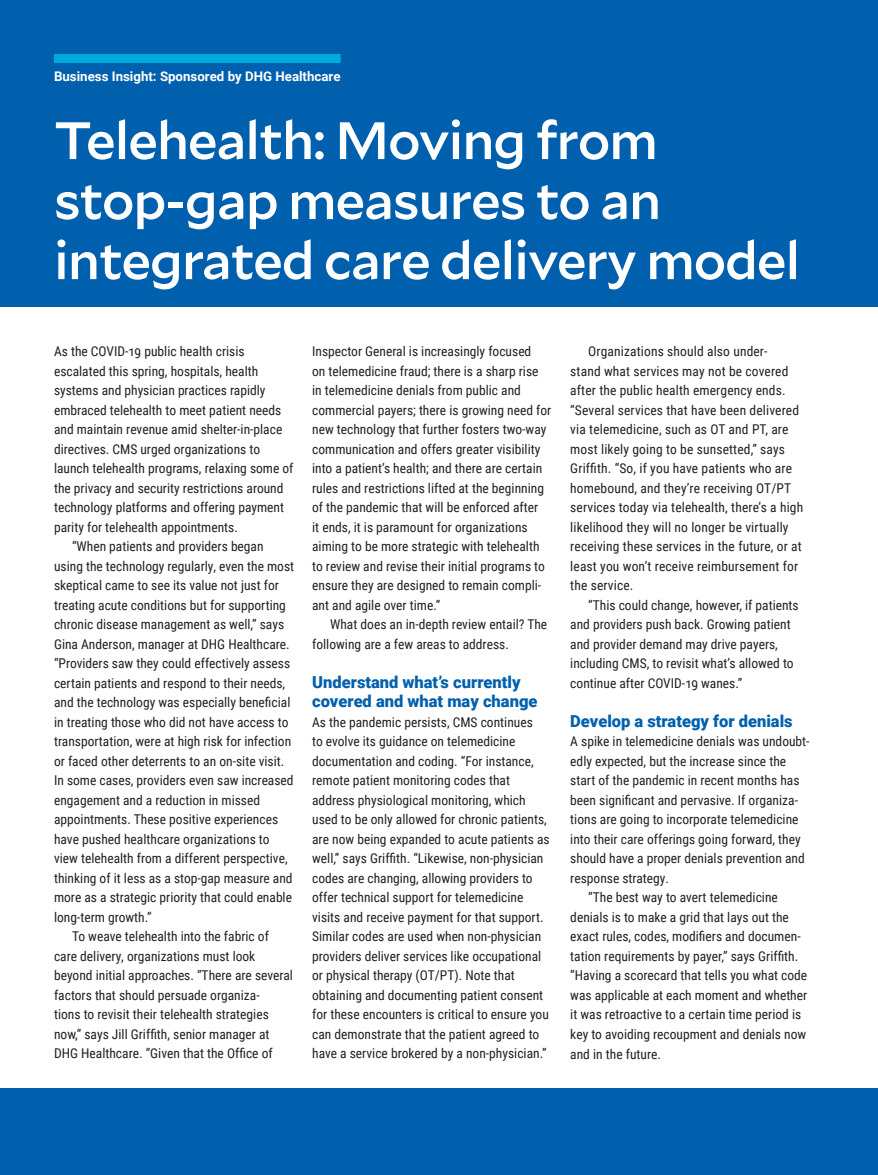
<style>
.page{position:relative;width:878px;height:1175px;background:#fff}
.page>*{position:absolute;margin:0;border:0;box-sizing:border-box;transform-origin:0 0}
.t1{font:500 52.5px/60px "Mallory";letter-spacing:-.02em;color:#fff}
.t2{font:900 16.5px/19.5px "Roboto";color:#0160ae}
.t3{font:13.5px/19.5px "Roboto Condensed";color:#231f20}
.t4{font:700 13.2px "Roboto";color:#fff}
</style>
<div class="page">
<hr style="left:877px;top:1088px;width:1px;height:86px;background:#0160ae">
<div style="left:0;top:1088px;width:877px;height:86px;background:#0160ae"></div>
<div style="left:0;top:0;width:878px;height:306px;background:#0160ae"></div>
<div style="left:54px;top:54px;width:286px;height:9px;background:#0ad"></div>
<p class="t4" style="left:54px;top:67px;width:288px">Business Insight: Sponsored by DHG Healthcare</p>
<h1 class="t1" style="left:54px;top:108px;width:747px">Telehealth: Moving from stop-gap measures to an integrated care delivery model</h1>
<p class="t3" style="left:54px;top:341px;width:192px">As the COVID-19 public health crisis</p>
<p class="t3" style="left:54px;top:361px;width:206px">escalated this spring, hospitals, health</p>
<p class="t3" style="left:54px;top:380px;width:213px">systems and physician practices rapidly</p>
<p class="t3" style="left:54px;top:400px;width:229px">embraced telehealth to meet patient needs</p>
<p class="t3" style="left:54px;top:419px;width:230px">and maintain revenue amid shelter-in-place</p>
<p class="t3" style="left:54px;top:439px;width:208px">directives. CMS urged organizations to</p>
<p class="t3" style="left:54px;top:458px;width:241px">launch telehealth programs, relaxing some of</p>
<p class="t3" style="left:54px;top:478px;width:231px">the privacy and security restrictions around</p>
<p class="t3" style="left:54px;top:497px;width:231px">technology platforms and offering payment</p>
<p class="t3" style="left:54px;top:517px;width:185px">parity for telehealth appointments.</p>
<p class="t3" style="left:72px;top:536px;width:193px">“When patients and providers began</p>
<p class="t3" style="left:54px;top:556px;width:241px">using the technology regularly, even the most</p>
<p class="t3" style="left:54px;top:575px;width:226px">skeptical came to see its value not just for</p>
<p class="t3" style="left:54px;top:595px;width:233px">treating acute conditions but for supporting</p>
<p class="t3" style="left:54px;top:614px;width:232px">chronic disease management as well,” says</p>
<p class="t3" style="left:54px;top:634px;width:237px">Gina Anderson, manager at DHG Healthcare.</p>
<p class="t3" style="left:54px;top:653px;width:238px">“Providers saw they could effectively assess</p>
<p class="t3" style="left:54px;top:672px;width:233px">certain patients and respond to their needs,</p>
<p class="t3" style="left:54px;top:692px;width:238px">and the technology was especially beneficial</p>
<p class="t3" style="left:54px;top:711px;width:236px">in treating those who did not have access to</p>
<p class="t3" style="left:54px;top:731px;width:239px">transportation, were at high risk for infection</p>
<p class="t3" style="left:54px;top:750px;width:232px">or faced other deterrents to an on-site visit.</p>
<p class="t3" style="left:54px;top:770px;width:241px">In some cases, providers even saw increased</p>
<p class="t3" style="left:54px;top:789px;width:208px">engagement and a reduction in missed</p>
<p class="t3" style="left:54px;top:809px;width:226px">appointments. These positive experiences</p>
<p class="t3" style="left:54px;top:828px;width:217px">have pushed healthcare organizations to</p>
<p class="t3" style="left:54px;top:848px;width:235px">view telehealth from a different perspective,</p>
<p class="t3" style="left:54px;top:867px;width:240px">thinking of it less as a stop-gap measure and</p>
<p class="t3" style="left:54px;top:887px;width:239px">more as a strategic priority that could enable</p>
<p class="t3" style="left:54px;top:906px;width:99px">long-term growth.”</p>
<p class="t3" style="left:72px;top:926px;width:198px">To weave telehealth into the fabric of</p>
<p class="t3" style="left:54px;top:945px;width:203px">care delivery, organizations must look</p>
<p class="t3" style="left:54px;top:965px;width:240px">beyond initial approaches. “There are several</p>
<p class="t3" style="left:54px;top:984px;width:207px">factors that should persuade organiza-</p>
<p class="t3" style="left:54px;top:1004px;width:216px">tions to revisit their telehealth strategies</p>
<p class="t3" style="left:54px;top:1023px;width:217px">now,” says Jill Griffith, senior manager at</p>
<p class="t3" style="left:54px;top:1043px;width:220px">DHG Healthcare. “Given that the Office of</p>
<p class="t3" style="left:312px;top:341px;width:241px">Inspector General is increasingly focused<br>on telemedicine fraud; there is a sharp rise in telemedicine denials from public and commercial payers; there is growing need for new technology that further fosters two-way communication and offers greater visibility into a patient’s health; and there are certain rules and restrictions lifted at the beginning of the pandemic that will be enforced after<br>it ends, it is paramount for organizations aiming to be more strategic with telehealth to review and revise their initial programs to ensure they are designed to remain compli&shy;ant and agile over time.”</p>
<p class="t3" style="left:312px;top:614px;width:237px;text-indent:18px">What does an in-depth review entail? The following are a few areas to address.</p>
<p class="t2" style="left:312px;top:671px;width:227px">Understand what’s currently covered and what may change</p>
<p class="t3" style="left:312px;top:712px;width:239px">As the pandemic persists, CMS continues<br>to evolve its guidance on telemedicine documentation and coding. “For instance, remote patient monitoring codes that address physiological monitoring, which used to be only allowed for chronic patients, are now being expanded to acute patients as well,” says Griffith. “Likewise, non-physician codes are changing, allowing providers to offer technical support for telemedicine visits and receive payment for that support.<br>Similar codes are used when non-physician providers deliver services like occupational or physical therapy (OT/PT). Note that obtaining and documenting patient consent for these encounters is critical to ensure you can demonstrate that the patient agreed to have a service brokered by a non-physician.”</p>
<p class="t3" style="left:570px;top:341px;width:234px;text-indent:18px">Organizations should also under-<br>stand what services may not be covered after the public health emergency ends. “Several services that have been delivered via telemedicine, such as OT and PT, are most likely going to be sunsetted,” says Griffith. “So, if you have patients who are homebound, and they’re receiving OT/PT services today via telehealth, there’s a high likelihood they will no longer be virtually receiving these services in the future, or at least you won’t receive reimbursement for the service.</p>
<p class="t3" style="left:570px;top:594px;width:230px;text-indent:18px">“This could change, however, if patients and providers push back. Growing patient and provider demand may drive payers, including CMS, to revisit what’s allowed to continue after COVID-19 wanes.”</p>
<p class="t2" style="left:570px;top:710px;width:224px">Develop a strategy for denials</p>
<p class="t3" style="left:570px;top:731px;width:241px">A spike in telemedicine denials was undoubt-</p>
<p class="t3" style="left:570px;top:751px;width:217px">edly expected, but the increase since the</p>
<p class="t3" style="left:570px;top:770px;width:231px">start of the pandemic in recent months has</p>
<p class="t3" style="left:570px;top:790px;width:229px">been significant and pervasive. If organiza-</p>
<p class="t3" style="left:570px;top:809px;width:230px">tions are going to incorporate telemedicine</p>
<p class="t3" style="left:570px;top:829px;width:232px">into their care offerings going forward, they</p>
<p class="t3" style="left:570px;top:848px;width:236px">should have a proper denials prevention and</p>
<p class="t3" style="left:570px;top:868px;width:100px">response strategy.</p>
<p class="t3" style="left:588px;top:887px;width:191px">“The best way to avert telemedicine</p>
<p class="t3" style="left:570px;top:907px;width:220px">denials is to make a grid that lays out the</p>
<p class="t3" style="left:570px;top:926px;width:232px">exact rules, codes, modifiers and documen-</p>
<p class="t3" style="left:570px;top:946px;width:229px">tation requirements by payer,” says Griffith.</p>
<p class="t3" style="left:570px;top:965px;width:238px">“Having a scorecard that tells you what code</p>
<p class="t3" style="left:570px;top:985px;width:238px">was applicable at each moment and whether</p>
<p class="t3" style="left:570px;top:1004px;width:232px">it was retroactive to a certain time period is</p>
<p class="t3" style="left:570px;top:1024px;width:237px">key to avoiding recoupment and denials now</p>
<p class="t3" style="left:570px;top:1043px;width:92px">and in the future.</p>
</div>
